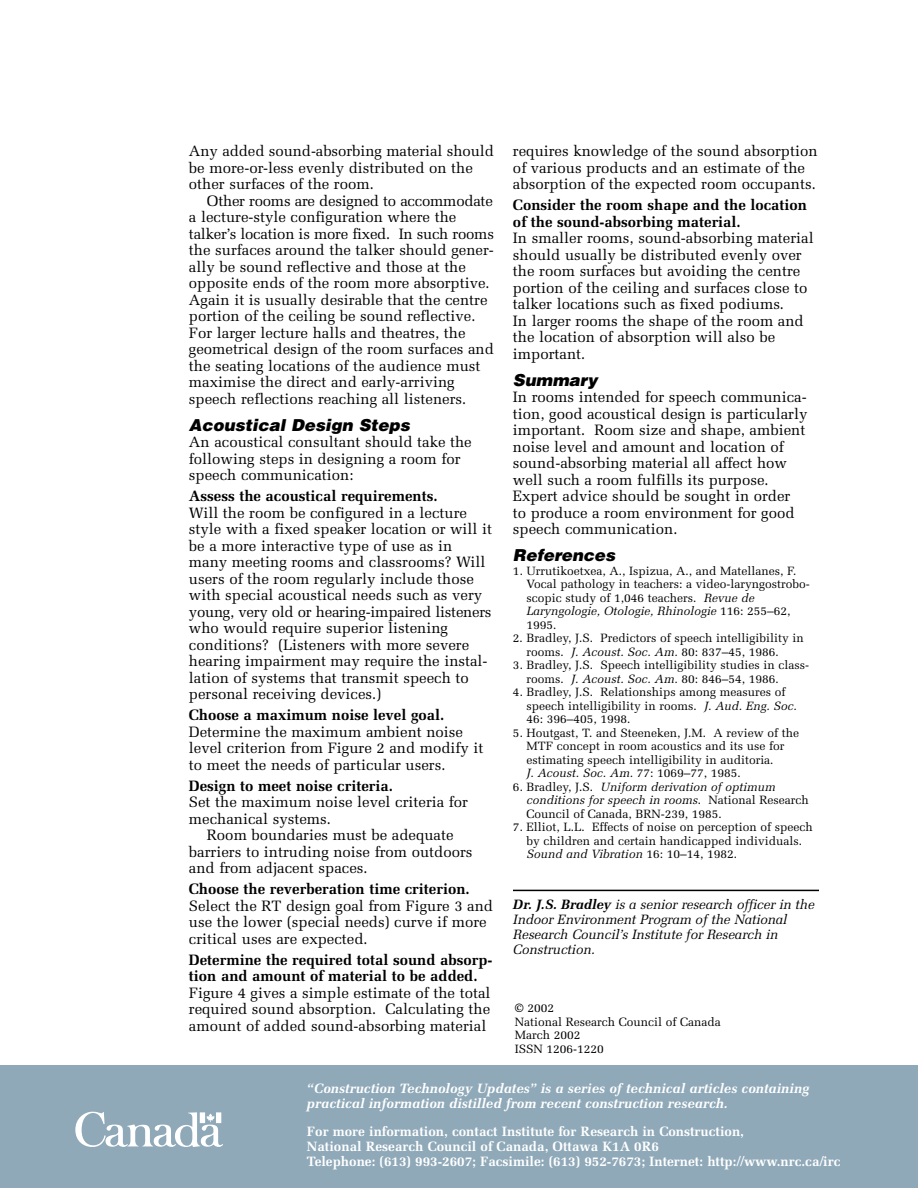
<style>
.page{position:relative;width:918px;height:1188px;background:#fff}
.page>*{position:absolute;margin:0;border:0;box-sizing:border-box;transform-origin:0 0}
.t1{font:italic 900 16.5px "Helvetica";color:#000}
.t2{font:15px/16.5px "Melior";color:#000}
.t3{font:700 15px/16.5px "Melior";color:#000}
.t4{font:700 13.5px/15px "Melior";color:#fff}
.t5{font:italic 13.5px/15px "Melior";letter-spacing:-.01em;color:#000}
.t6{font:italic 700 13.5px/15px "Melior";color:#fff}
.t7{font:12px/13.5px "Melior";color:#000}
.s1{font-style:italic}
.s2{font-weight:700}
</style>
<div class="page">
<div style="left:0;top:1065px;width:918px;height:123px;background:#8fa9b9"></div>
<svg style="left:75px;top:1112px;width:148px;height:35px"></svg>
<hr style="left:513px;top:890px;width:306px;height:1px;background:#000">
<p class="t2" style="left:189px;top:144px;width:306px">Any added sound-absorbing material should be more-or-less evenly distributed on the other surfaces of the room.</p>
<p class="t2" style="left:189px;top:194px;width:307px;text-indent:18px">Other rooms are designed to accommodate a lecture-style configuration where the talker’s location is more fixed. In such rooms the surfaces around the talker should gener&shy;ally be sound reflective and those at the opposite ends of the room more absorptive.<br>Again it is usually desirable that the centre portion of the ceiling be sound reflective.<br>For larger lecture halls and theatres, the geometrical design of the room surfaces and the seating locations of the audience must maximise the direct and early-arriving speech reflections reaching all listeners.</p>
<p class="t1" style="left:189px;top:419px;width:223px">Acoustical Design Steps</p>
<p class="t2" style="left:189px;top:435px;width:284px">An acoustical consultant should take the following steps in designing a room for speech communication:</p>
<p class="t3" style="left:189px;top:489px;width:250px">Assess the acoustical requirements.</p>
<p class="t2" style="left:189px;top:506px;width:305px">Will the room be configured in a lecture style with a fixed speaker location or will it be a more interactive type of use as in many meeting rooms and classrooms? Will users of the room regularly include those with special acoustical needs such as very young, very old or hearing-impaired listeners who would require superior listening conditions? (Listeners with more severe hearing impairment may require the instal&shy;lation of systems that transmit speech to personal receiving devices.)</p>
<p class="t3" style="left:189px;top:708px;width:257px">Choose a maximum noise level goal.</p>
<p class="t2" style="left:189px;top:725px;width:296px">Determine the maximum ambient noise level criterion from Figure 2 and modify it to meet the needs of particular users.</p>
<p class="t3" style="left:189px;top:779px;width:206px">Design to meet noise criteria.</p>
<p class="t2" style="left:189px;top:795px;width:281px">Set the maximum noise level criteria for mechanical systems.</p>
<p class="t2" style="left:189px;top:828px;width:285px;text-indent:18px">Room boundaries must be adequate barriers to intruding noise from outdoors and from adjacent spaces.</p>
<p class="t3" style="left:189px;top:882px;width:282px">Choose the reverberation time criterion.</p>
<p class="t2" style="left:189px;top:899px;width:306px">Select the RT design goal from Figure 3 and use the lower (special needs) curve if more critical uses are expected.</p>
<p class="t3" style="left:189px;top:953px;width:305px">Determine the required total sound absorp&shy;tion and amount of material to be added.</p>
<p class="t2" style="left:189px;top:986px;width:303px;text-align:justify">Figure 4 gives a simple estimate of the total required sound absorption. Calculating the amount of added sound-absorbing material</p>
<p class="t2" style="left:513px;top:144px;width:306px">requires knowledge of the sound absorption of various products and an estimate of the absorption of the expected room occupants.</p>
<p class="t3" style="left:513px;top:198px;width:296px">Consider the room shape and the location of the sound-absorbing material.</p>
<p class="t2" style="left:513px;top:231px;width:302px">In smaller rooms, sound-absorbing material should usually be distributed evenly over the room surfaces but avoiding the centre portion of the ceiling and surfaces close to talker locations such as fixed podiums.<br>In larger rooms the shape of the room and the location of absorption will also be important.</p>
<p class="t1" style="left:513px;top:374px;width:86px">Summary</p>
<p class="t2" style="left:513px;top:390px;width:296px">In rooms intended for speech communica&shy;tion, good acoustical design is particularly important. Room size and shape, ambient noise level and amount and location of sound-absorbing material all affect how well such a room fulfills its purpose.<br>Expert advice should be sought in order to produce a room environment for good speech communication.</p>
<p class="t1" style="left:513px;top:549px;width:104px">References</p>
<p class="t7" style="left:526px;top:565px;width:285px;text-indent:-14px">1. Urrutikoetxea, A., Ispizua, A., and Matellanes, F.<br>Vocal pathology in teachers: a video-laryngostrobo&shy;scopic study of 1,046 teachers. <span class="s1">Revue de Laryngologie, Otologie, Rhinologie</span> 116: 255–62, 1995.</p>
<p class="t7" style="left:526px;top:632px;width:279px;text-indent:-14px">2. Bradley, J.S. Predictors of speech intelligibility in rooms. <span class="s1">J. Acoust. Soc. Am.</span> 80: 837–45, 1986.</p>
<p class="t7" style="left:526px;top:659px;width:284px;text-indent:-14px">3. Bradley, J.S. Speech intelligibility studies in class&shy;rooms. <span class="s1">J. Acoust. Soc. Am.</span> 80: 846–54, 1986.</p>
<p class="t7" style="left:526px;top:686px;width:272px;text-indent:-14px">4. Bradley, J.S. Relationships among measures of speech intelligibility in rooms. <span class="s1">J. Aud. Eng. Soc.<br></span>46: 396–405, 1998.</p>
<p class="t7" style="left:526px;top:727px;width:274px;text-indent:-14px">5. Houtgast, T. and Steeneken, J.M. A review of the MTF concept in room acoustics and its use for estimating speech intelligibility in auditoria.<br><span class="s1">J. Acoust. Soc. Am.</span> 77: 1069–77, 1985.</p>
<p class="t7" style="left:526px;top:781px;width:284px;text-indent:-14px">6. Bradley, J.S. <span class="s1">Uniform derivation of optimum conditions for speech in rooms</span>. National Research<br>Council of Canada, BRN-239, 1985.</p>
<p class="t7" style="left:526px;top:821px;width:288px;text-indent:-14px">7. Elliot, L.L. Effects of noise on perception of speech by children and certain handicapped individuals.<br><span class="s1">Sound and Vibration</span> 16: 10–14, 1982.</p>
<p class="t5" style="left:513px;top:898px;width:303px"><span class="s2">Dr. J.S. Bradley</span> is a senior research officer in the Indoor Environment Program of the National Research Council’s Institute for Research in Construction.</p>
<p class="t7" style="left:515px;top:1002px;width:207px">© 2002<br>National Research Council of Canada<br>March 2002<br>ISSN 1206-1220</p>
<p class="t6" style="left:307px;top:1082px;width:504px">“Construction Technology Updates” is a series of technical articles containing practical information distilled from recent construction research.</p>
<p class="t4" style="left:307px;top:1125px;width:535px">For more information, contact Institute for Research in Construction,<br>National Research Council of Canada, Ottawa K1A 0R6<br>Telephone: (613) 993-2607; Facsimile: (613) 952-7673; Internet: http://www.nrc.ca/irc</p>
</div>
